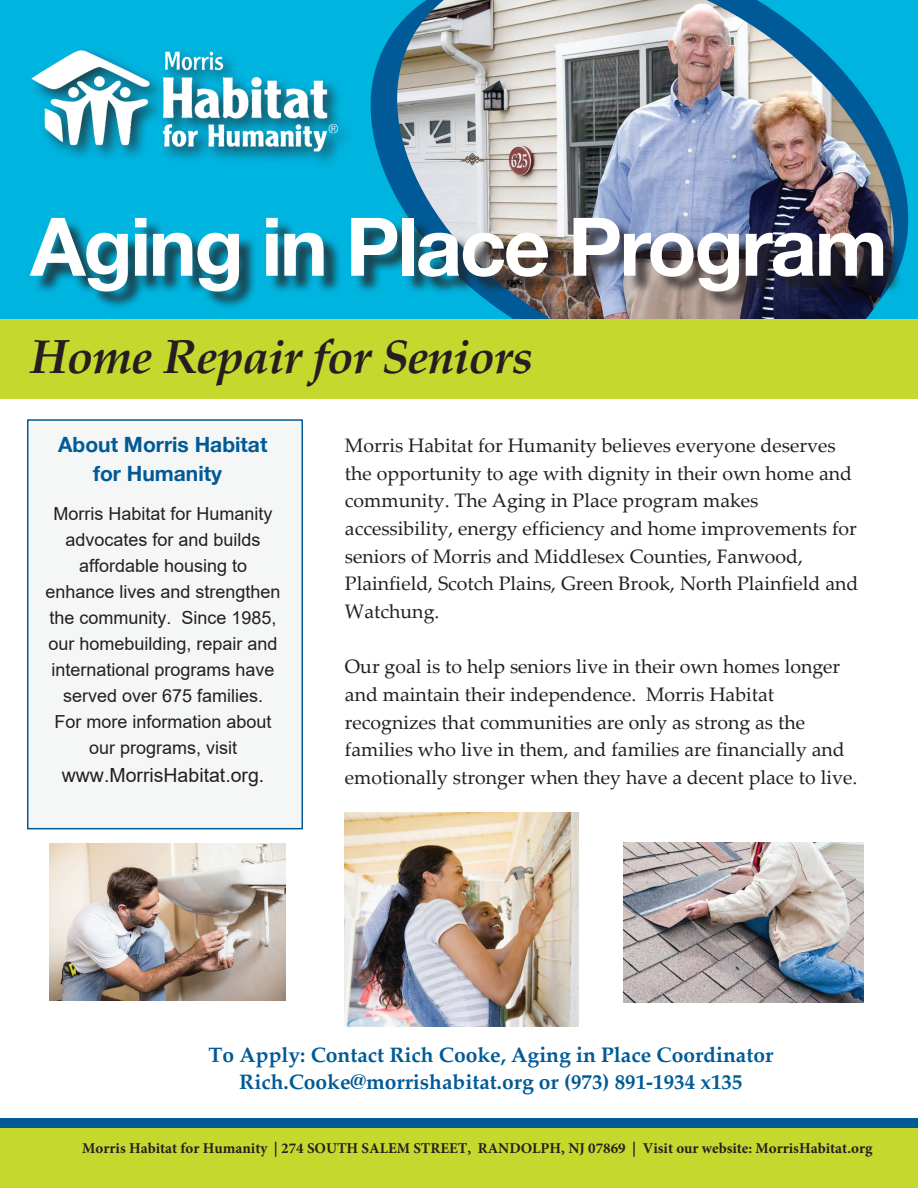
<style>
.page{position:relative;width:918px;height:1188px;background:#fff}
.page>*{position:absolute;margin:0;border:0;box-sizing:border-box;transform-origin:0 0}
.t1{font:700 81px "Helvetica Neue";letter-spacing:-.03em;color:#fff}
.t2{font:italic 700 48px "Palatino";letter-spacing:-.02em;color:#231f20}
.t3{font:700 21px/26.8px "Palatino";color:#005a97;text-align:center}
.t4{font:700 21px/29.1px "Helvetica Neue";color:#005a97;text-align:center}
.t5{font:19.5px/27.6px "Palatino Linotype";color:#231f20}
.t6{font:19.5px "Arial";color:#231f20}
.t7{font:18px/26.1px "Arial";color:#231f20;text-align:center}
.t8{font:700 15px "Minion Pro";color:#231f20}
.s1{font-family:"Palatino Linotype"}
</style>
<div class="page">
<div style="left:27px;top:419px;width:276px;height:410px;background:#f5f6f6;border:2px solid #005a97"></div>
<div style="left:0;top:1123px;width:918px;height:65px;background:#c4d82d"></div>
<div style="left:0;top:0;width:338px;height:320px;background:#00b4e0"></div>
<div style="left:338px;top:0;width:27px;height:320px;background:#00b4e0"></div>
<img style="left:17px;top:31px;width:346px;height:138px">
<img style="left:365px;top:0;width:553px;height:320px">
<div style="left:33px;top:220px;width:868px;height:90px;background:#231f20;opacity:.75"></div>
<div style="left:0;top:320px;width:918px;height:79px;background:#c4d82d"></div>
<div style="left:0;top:1119px;width:918px;height:9px;background:#005a97"></div>
<img style="left:344px;top:813px;width:235px;height:213px">
<img style="left:624px;top:843px;width:239px;height:159px">
<img style="left:50px;top:844px;width:235px;height:157px">
<h1 class="t1" style="left:30px;top:183px;width:859px">Aging in Place Program</h1>
<h2 class="t2" style="left:30px;top:317px;width:504px">Home Repair for Seniors</h2>
<p class="t4" style="left:58px;top:430px;width:211px">About Morris Habitat for Humanity</p>
<p class="t7" style="left:45px;top:500px;width:237px">Morris Habitat for Humanity advocates for and builds affordable housing to enhance lives and strengthen the community. Since 1985, our homebuilding, repair and international programs have served over 675 families.<br>For more information about our programs, visit</p>
<p class="t6" style="left:62px;top:762px;width:204px">www.MorrisHabitat.org.</p>
<p class="t5" style="left:345px;top:431px;width:515px">Morris Habitat for Humanity believes everyone deserves the opportunity to age with dignity in their own home and community. The Aging in Place program makes accessibility, energy efficiency and home improvements for seniors of Morris and Middlesex Counties, Fanwood, Plainfield, Scotch Plains, Green Brook, North Plainfield and Watchung.</p>
<p class="t5" style="left:345px;top:652px;width:514px">Our goal is to help seniors live in their own homes longer and maintain their independence. Morris Habitat recognizes that communities are only as strong as the families who live in them, and families are financially and emotionally stronger when they have a decent place to live.</p>
<p class="t3" style="left:209px;top:1041px;width:566px">To Apply: Contact Rich Cooke, <span class="s1">Aging in Place Coordinator<br></span>Rich.Cooke@morrishabitat.org or (973) 891-1934 x135</p>
<p class="t8" style="left:82px;top:1138px;width:792px">Morris Habitat for Humanity | 274 SOUTH SALEM STREET, RANDOLPH, NJ 07869 | Visit our website: MorrisHabitat.org</p>
</div>
